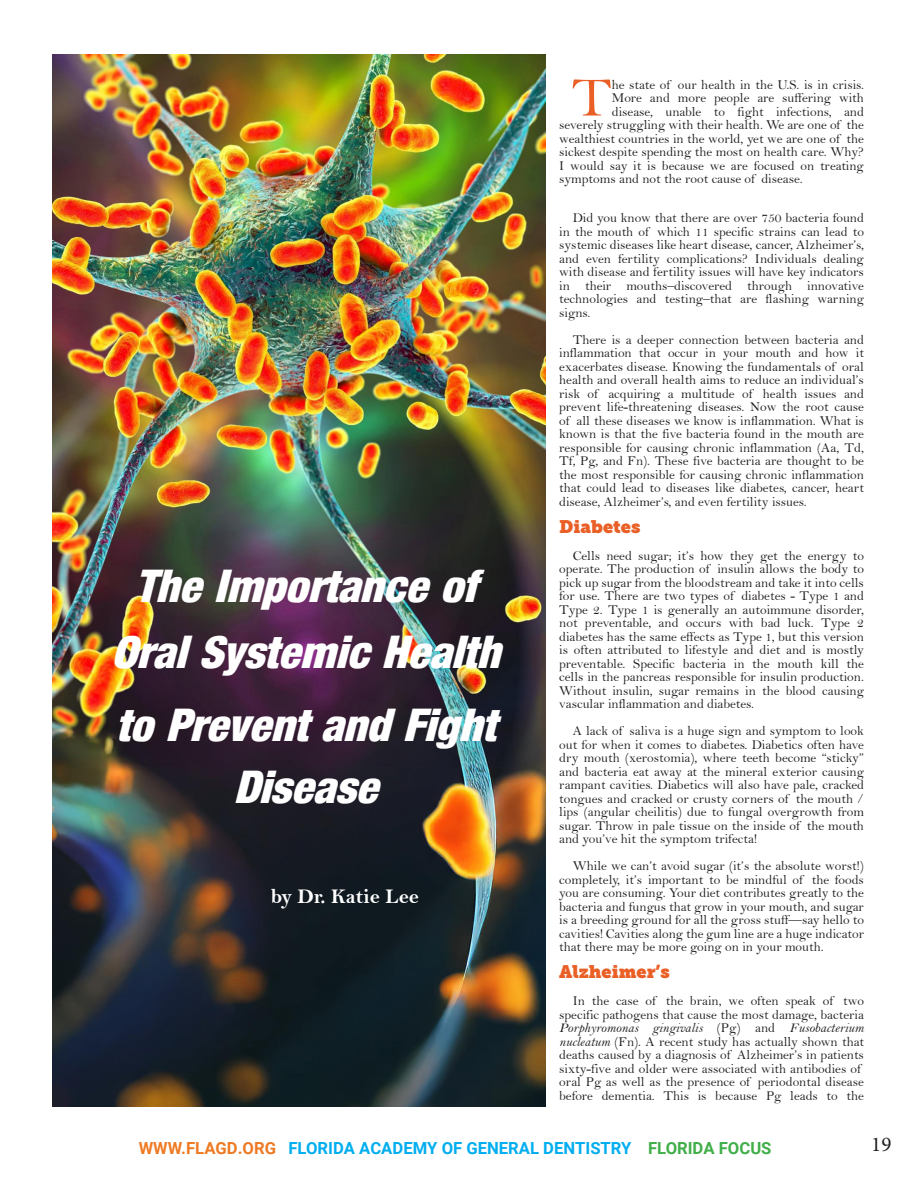
<style>
.page{position:relative;width:918px;height:1188px;background:#fff}
.page>*{position:absolute;margin:0;border:0;box-sizing:border-box;transform-origin:0 0}
.t1{font:56.1px "Bell";color:#ea5f26}
.t2{font:45px/61.5px "Harvest Ital";color:#fff;text-align:center}
.t3{font:21px "Bell MT Bold";color:#fff}
.t4{font:21px "Minion Pro";color:#231f20}
.Paragraph_Style_2{font:18px "Museo Slab";color:#ea5f26}
.t5{font:700 16.65px "Roboto";color:#00aeef}
.t6{font:13.5px/13.5px "Bell";color:#231f20;text-align:justify}
.s1{font-family:"Bell MT Italic"}
.s2{color:#ee7a23}
.s3{color:#40ae49}
</style>
<div class="page">
<img style="left:53px;top:54px;width:493px;height:1053px">
<p class="t2" style="left:135px;top:555px;width:343px">The Importance of</p>
<p class="t2" style="left:112px;top:621px;width:390px">Oral Systemic Health</p>
<p class="t2" style="left:116px;top:694px;width:381px">to Prevent and Fight<br>Disease</p>
<p class="t3" style="left:271px;top:884px;width:150px">by Dr. Katie Lee</p>
<p class="t1" style="left:571px;top:64px;width:42px">T</p>
<p class="t6" style="left:612px;top:77px;width:254px">he state of our health in the U.S. is in crisis.</p>
<p class="t6" style="left:612px;top:91px;width:254px">More and more people are suffering with</p>
<p class="t6" style="left:612px;top:104px;width:254px">disease, unable to fight infections, and</p>
<p class="t6" style="left:559px;top:118px;width:306px">severely struggling with their health. We are one of the</p>
<p class="t6" style="left:559px;top:131px;width:306px">wealthiest countries in the world, yet we are one of the</p>
<p class="t6" style="left:559px;top:145px;width:306px">sickest despite spending the most on health care. Why?</p>
<p class="t6" style="left:559px;top:158px;width:306px">I would say it is because we are focused on treating</p>
<p class="t6" style="left:559px;top:172px;width:245px">symptoms and not the root cause of disease.</p>
<p class="t6" style="left:559px;top:211px;width:306px;text-indent:14px">Did you know that there are over 750 bacteria found in the mouth of which 11 specific strains can lead to systemic diseases like heart disease, cancer, Alzheimer’s, and even fertility complications? Individuals dealing with disease and fertility issues will have key indicators in their mouths–discovered through innovative technologies and testing–that are flashing warning signs.</p>
<p class="t6" style="left:559px;top:332px;width:306px;text-indent:14px">There is a deeper connection between bacteria and inflammation that occur in your mouth and how it exacerbates disease. Knowing the fundamentals of oral health and overall health aims to reduce an individual’s risk of acquiring a multitude of health issues and prevent life-threatening diseases. Now the root cause of all these diseases we know is inflammation. What is known is that the five bacteria found in the mouth are responsible for causing chronic inflammation (Aa, Td, Tf, Pg, and Fn). These five bacteria are thought to be the most responsible for causing chronic inflammation that could lead to diseases like diabetes, cancer, heart disease, Alzheimer’s, and even fertility issues.</p>
<p class="Paragraph_Style_2" style="left:559px;top:516px;width:83px">Diabetes</p>
<p class="t6" style="left:559px;top:548px;width:306px;text-indent:14px">Cells need sugar; it’s how they get the energy to operate. The production of insulin allows the body to pick up sugar from the bloodstream and take it into cells for use. There are two types of diabetes - Type 1 and Type 2. Type 1 is generally an autoimmune disorder, not preventable, and occurs with bad luck. Type 2 diabetes has the same effects as Type 1, but this version is often attributed to lifestyle and diet and is mostly preventable. Specific bacteria in the mouth kill the cells in the pancreas responsible for insulin production.<br>Without insulin, sugar remains in the blood causing vascular inflammation and diabetes.</p>
<p class="t6" style="left:559px;top:724px;width:306px;text-indent:14px">A lack of saliva is a huge sign and symptom to look out for when it comes to diabetes. Diabetics often have dry mouth (xerostomia), where teeth become “sticky” and bacteria eat away at the mineral exterior causing rampant cavities. Diabetics will also have pale, cracked tongues and cracked or crusty corners of the mouth / lips (angular cheilitis) due to fungal overgrowth from sugar. Throw in pale tissue on the inside of the mouth and you’ve hit the symptom trifecta!</p>
<p class="t6" style="left:559px;top:859px;width:306px;text-indent:14px">While we can’t avoid sugar (it’s the absolute worst!) completely, it’s important to be mindful of the foods you are consuming. Your diet contributes greatly to the bacteria and fungus that grow in your mouth, and sugar is a breeding ground for all the gross stuff—say hello to cavities! Cavities along the gum line are a huge indicator that there may be more going on in your mouth.</p>
<p class="Paragraph_Style_2" style="left:559px;top:961px;width:112px">Alzheimer’s</p>
<p class="t6" style="left:559px;top:994px;width:306px;text-align:left;text-indent:14px">In the case of the brain, we often speak of two specific pathogens that cause the most damage, bacteria <span class="s1">Porphyromonas gingivalis</span> (Pg) and <span class="s1">Fusobacterium nucleatum</span> (Fn). A recent study has actually shown that deaths caused by a diagnosis of Alzheimer’s in patients sixty-five and older were associated with antibodies of oral Pg as well as the presence of periodontal disease before dementia. This is because Pg leads to the</p>
<p class="t5" style="left:139px;top:1136px;width:634px"><span class="s2">WWW.FLAGD.ORG</span> FLORIDA ACADEMY OF GENERAL DENTISTRY <span class="s3">FLORIDA FOCUS</span></p>
<h3 class="t4" style="left:871px;top:1130px;width:22px">19</h3>
</div>
